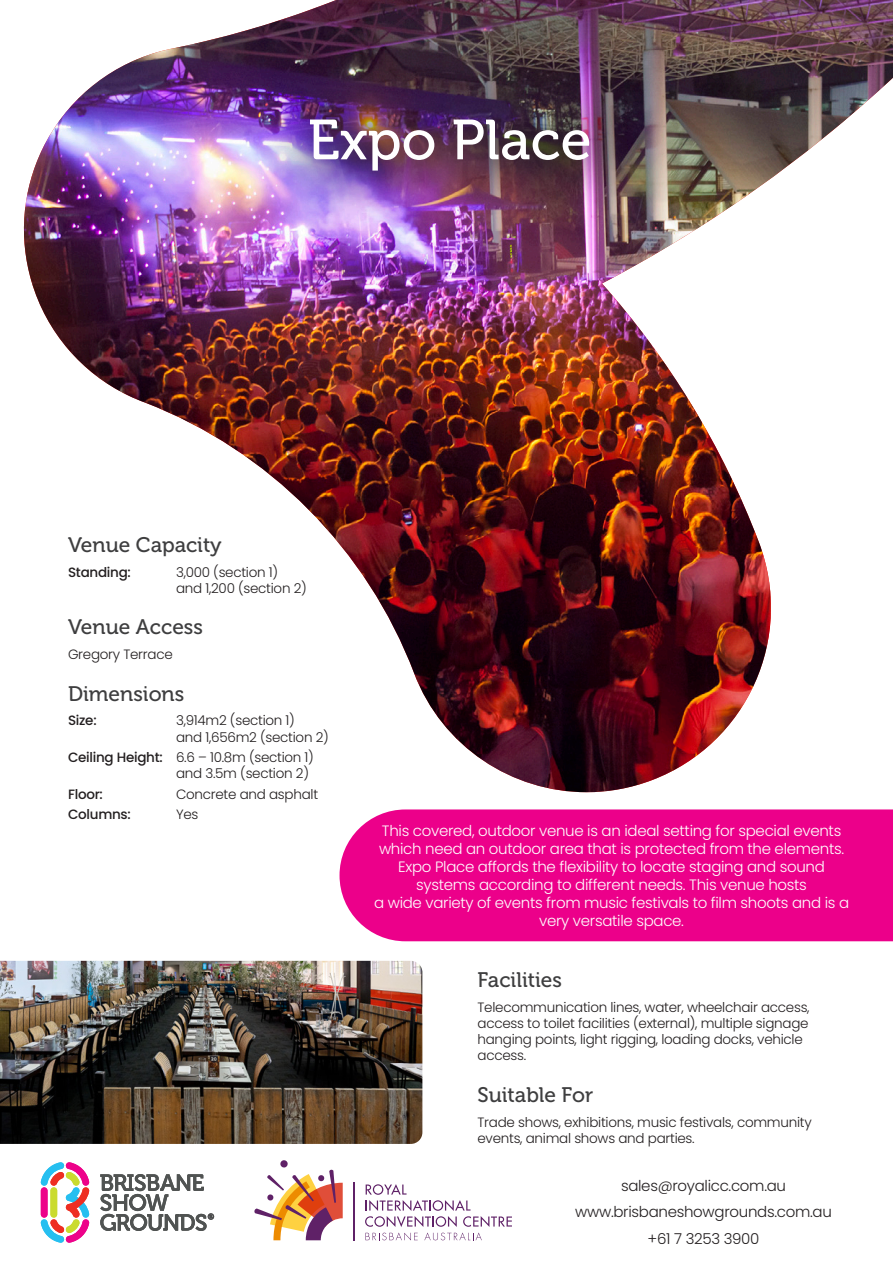
<style>
.page{position:relative;width:893px;height:1263px;background:#fff}
.page>*{position:absolute;margin:0;border:0;box-sizing:border-box;transform-origin:0 0}
.CONTENT_HEADING_1{font:56.25px "Museo 500";color:#fff}
.CONTENT_HEADING_1-2{font:21px "Museo 500";color:#3e3e3f}
.CONTENT_HEADING_1-3{font:300 15px/18px "Poppins";letter-spacing:-.02em;color:#fff;text-align:center}
.CONTENT_HEADING_1-4{font:300 15px "Poppins";letter-spacing:-.02em;color:#231f20}
.CONTENT_HEADING_1-5{font:300 13.5px/16.2px "Poppins";letter-spacing:-.02em;color:#231f20}
.CONTENT_HEADING_1-6{font:500 13.5px "Poppins";letter-spacing:-.02em;color:#231f20}
.s1{font-weight:500}
</style>
<div class="page">
<img style="left:23px;top:0;width:870px;height:792px">
<img style="left:257px;top:64px;width:386px;height:158px">
<img style="left:0;top:961px;width:422px;height:183px">
<svg style="left:40px;top:1162px;width:49px;height:81px"></svg>
<div style="left:41px;top:1187px;width:7px;height:30px;background:#ed028a;border-radius:3px"></div>
<div style="left:50px;top:1187px;width:7px;height:30px;background:#cadb2f;border-radius:3px"></div>
<svg style="left:100px;top:1174px;width:114px;height:57px"></svg>
<svg style="left:365px;top:1184px;width:147px;height:56px"></svg>
<hr style="left:354px;top:1183px;width:1px;height:58px;background:#5f2167">
<svg style="left:254px;top:1169px;width:89px;height:71px"></svg>
<div style="left:280px;top:1160px;width:8px;height:8px;background:#5f2167;border-radius:3px"></div>
<div style="left:339px;top:809px;width:554px;height:132px;background:#ec008a"></div>
<p class="CONTENT_HEADING_1" style="left:308px;top:109px;width:285px">Expo Place</p>
<p class="CONTENT_HEADING_1-2" style="left:68px;top:533px;width:155px">Venue Capacity</p>
<p class="CONTENT_HEADING_1-6" style="left:68px;top:564px;width:64px">Standing:</p>
<p class="CONTENT_HEADING_1-5" style="left:176px;top:564px;width:132px">3,000 (section 1) and 1,200 (section 2)</p>
<p class="CONTENT_HEADING_1-2" style="left:68px;top:616px;width:136px">Venue Access</p>
<p class="CONTENT_HEADING_1-5" style="left:68px;top:646px;width:106px">Gregory Terrace</p>
<p class="CONTENT_HEADING_1-2" style="left:68px;top:682px;width:118px">Dimensions</p>
<p class="CONTENT_HEADING_1-6" style="left:68px;top:713px;width:30px">Size:</p>
<p class="CONTENT_HEADING_1-5" style="left:176px;top:712px;width:154px">3,914m2 (section 1)<br>and 1,656m2 (section 2)</p>
<p class="CONTENT_HEADING_1-5" style="left:176px;top:749px;width:139px;text-indent:-108px"><span class="s1">Ceiling Height:</span> 6.6 – 10.8m (section 1) and 3.5m (section 2)</p>
<p class="CONTENT_HEADING_1-6" style="left:68px;top:786px;width:36px">Floor:</p>
<p class="CONTENT_HEADING_1-5" style="left:176px;top:786px;width:144px">Concrete and asphalt</p>
<p class="CONTENT_HEADING_1-6" style="left:68px;top:806px;width:64px">Columns:</p>
<p class="CONTENT_HEADING_1-5" style="left:176px;top:806px;width:24px">Yes</p>
<p class="CONTENT_HEADING_1-3" style="left:379px;top:822px;width:467px">This covered, outdoor venue is an ideal setting for special events which need an outdoor area that is protected from the elements.<br>Expo Place affords the flexibility to locate staging and sound systems according to different needs. This venue hosts</p>
<p class="CONTENT_HEADING_1-3" style="left:374px;top:894px;width:476px">a wide variety of events from music festivals to film shoots and is a very versatile space.</p>
<p class="CONTENT_HEADING_1-2" style="left:477px;top:968px;width:86px">Facilities</p>
<p class="CONTENT_HEADING_1-5" style="left:477px;top:999px;width:334px">Telecommunication lines, water, wheelchair access, access to toilet facilities (external), multiple signage hanging points, light rigging, loading docks, vehicle access.</p>
<p class="CONTENT_HEADING_1-2" style="left:477px;top:1083px;width:117px">Suitable For</p>
<p class="CONTENT_HEADING_1-5" style="left:477px;top:1114px;width:336px">Trade shows, exhibitions, music festivals, community events, animal shows and parties.</p>
<p class="CONTENT_HEADING_1-4" style="left:621px;top:1177px;width:167px">sales@royalicc.com.au</p>
<p class="CONTENT_HEADING_1-4" style="left:575px;top:1203px;width:258px">www.brisbaneshowgrounds.com.au</p>
<p class="CONTENT_HEADING_1-4" style="left:648px;top:1230px;width:113px">+61 7 3253 3900</p>
</div>
